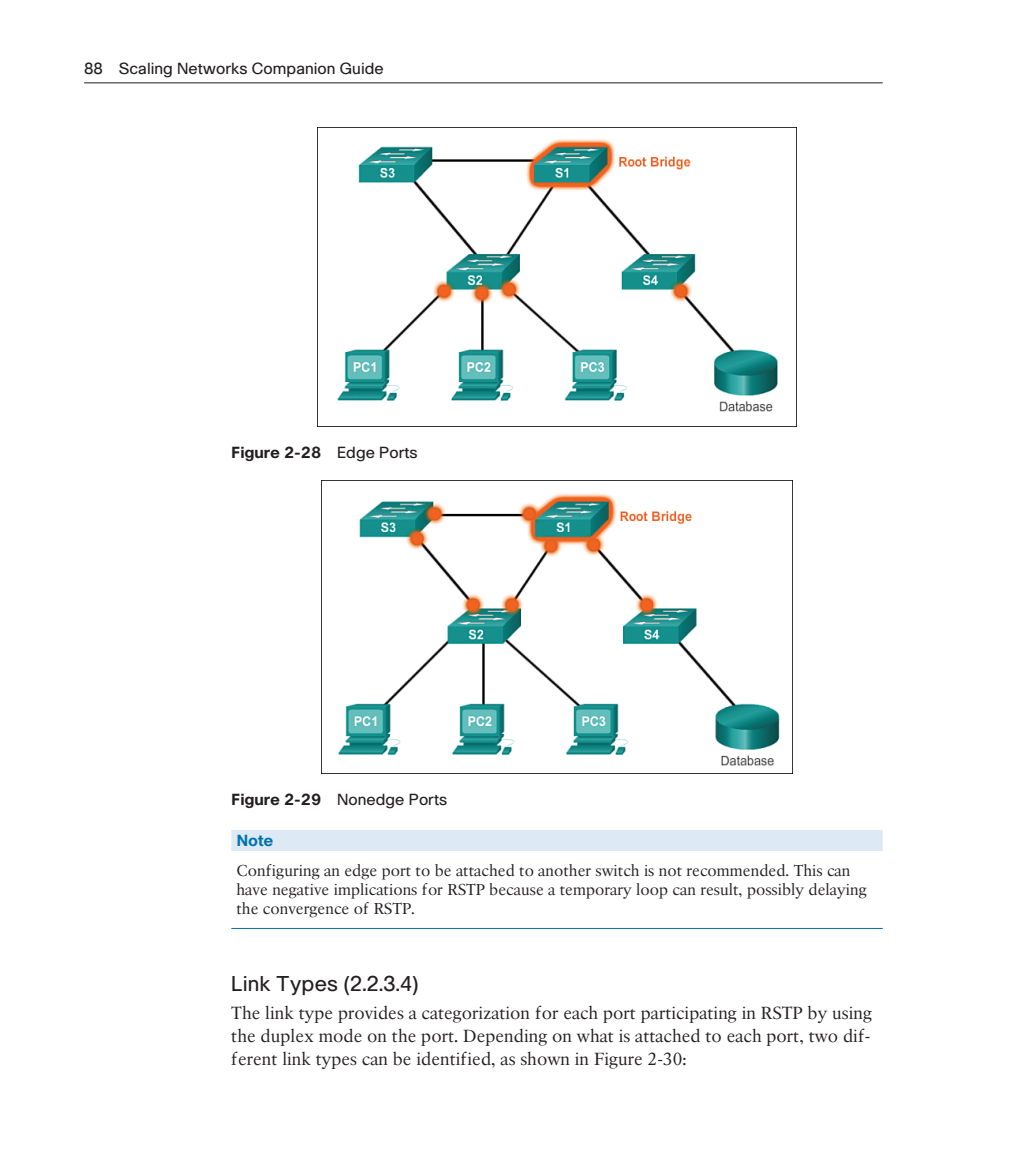
<style>
.page{position:relative;width:1009px;height:1150px;background:#fff}
.page>*{position:absolute;margin:0;border:0;box-sizing:border-box;transform-origin:0 0}
.t1{font:21px "Cisco";color:#231f20}
.CHAP_BM{font:17.5px/22.8px "Cisco Serif";color:#231f20;text-align:justify}
.SF_LAST{font:15.75px/19.2px "Cisco Serif";color:#231f20}
.FIG_TTL{font:15.75px "Cisco";color:#231f20}
.FIG_TTL-2{font:700 15.75px "Cisco";color:#231f20}
.SF_TTL{font:700 15.75px "Cisco";color:#0073ae}
.s1{font-weight:400}
.s2{font-weight:700}
</style>
<div class="page">
<hr style="left:84px;top:82px;width:798px;height:1px;background:#231f20">
<div style="left:231px;top:830px;width:651px;height:21px;background:#dde9f4"></div>
<hr style="left:231px;top:928px;width:651px;height:1px;background:#0073ae">
<img style="left:317px;top:127px;width:479px;height:300px">
<img style="left:322px;top:480px;width:470px;height:294px">
<p class="FIG_TTL" style="left:84px;top:59px;width:301px">88 Scaling Networks Companion Guide</p>
<p class="FIG_TTL-2" style="left:231px;top:443px;width:188px">Figure 2-28 <span class="s1">Edge Ports</span></p>
<p class="FIG_TTL" style="left:231px;top:790px;width:217px"><span class="s2">Figure 2-29</span> Nonedge Ports</p>
<p class="SF_TTL" style="left:236px;top:830px;width:38px">Note</p>
<p class="SF_LAST" style="left:236px;top:860px;width:631px">Configuring an edge port to be attached to another switch is not recommended. This can have negative implications for RSTP because a temporary loop can result, possibly delaying the convergence of RSTP.</p>
<h3 class="t1" style="left:231px;top:971px;width:188px">Link Types (2.2.3.4)</h3>
<p class="CHAP_BM" style="left:231px;top:1001px;width:642px">The link type provides a categorization for each port participating in RSTP by using the duplex mode on the port. Depending on what is attached to each port, two dif&shy;ferent link types can be identified, as shown in Figure 2-30:</p>
</div>
